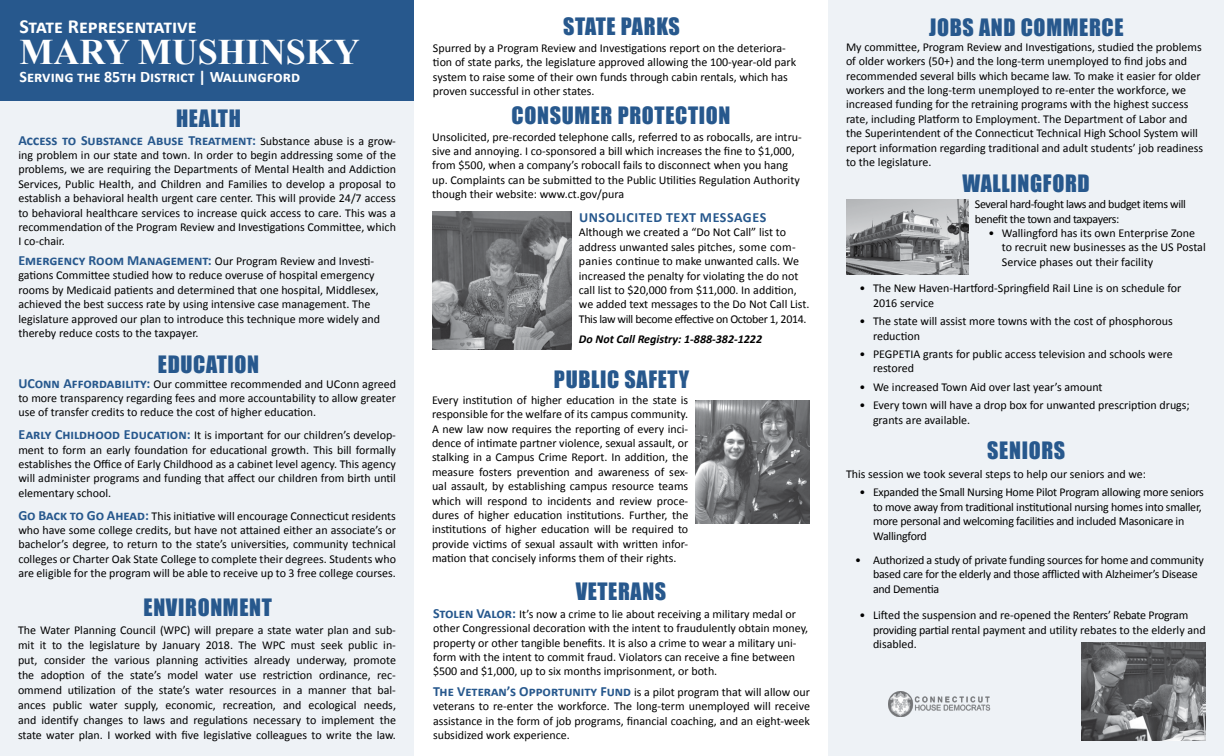
<style>
.page{position:relative;width:1224px;height:756px;background:#fff}
.page>*{position:absolute;margin:0;border:0;box-sizing:border-box;transform-origin:0 0}
.t1{font:700 36px "Times New Roman";color:#fff}
.t2{font:22px "Impact";letter-spacing:.03em;color:#27588d}
.t3{font:700 20px "Calibri";color:#fff}
.t4{font:700 16px "Calibri";color:#fff}
.t5{font:700 14px "Calibri";color:#27588d}
.t6{font:700 14px "Calibri";letter-spacing:.04em;color:#27588d}
.t7{font:12px/14.4px "Calibri";color:#000}
.t8{font:12px/14.4px "Calibri";letter-spacing:-.02em;color:#000}
.t9{font:12px/14.4px "Calibri";letter-spacing:-.03em;color:#000}
.t10{font:italic 700 12px "Calibri";color:#000}
.s1{font-weight:400;font-size:12px;color:#000}
.s2{font-weight:700;font-size:14px;color:#27588d}
</style>
<div class="page">
<div style="left:0;top:0;width:414px;height:756px;background:#eef2f6"></div>
<div style="left:828px;top:0;width:396px;height:756px;background:#eef2f6"></div>
<div style="left:0;top:0;width:414px;height:101px;background:#27588d"></div>
<img style="left:432px;top:212px;width:139px;height:137px">
<img style="left:1081px;top:643px;width:125px;height:97px">
<img style="left:846px;top:199px;width:123px;height:75px">
<img style="left:696px;top:401px;width:114px;height:123px">
<img style="left:888px;top:692px;width:103px;height:25px">
<h3 class="t3" style="left:19px;top:14px;width:179px">State Representative</h3>
<h3 class="t4" style="left:19px;top:67px;width:282px">Serving the 85th District | Wallingford</h3>
<h1 class="t1" style="left:19px;top:27px;width:342px">MARY MUSHINSKY</h1>
<h2 class="t2" style="left:176px;top:101px;width:66px">HEALTH</h2>
<p class="t5" style="left:18px;top:131px;width:379px">Access to Substance Abuse Treatment: <span class="s1">Substance abuse is a grow-</span></p>
<p class="t7" style="left:18px;top:148px;width:379px;text-align:justify">ing problem in our state and town. In order to begin addressing some of the problems, we are requiring the Departments of Mental Health and Addiction Services, Public Health, and Children and Families to develop a proposal to establish a behavioral health urgent care center. This will provide 24/7 access to behavioral healthcare services to increase quick access to care. This was a recommendation of the Program Review and Investigations Committee, which I co-chair.</p>
<p class="t7" style="left:18px;top:254px;width:363px"><span class="s2">Emergency Room Management:</span> Our Program Review and Investi&shy;gations Committee studied how to reduce overuse of hospital emergency rooms by Medicaid patients and determined that one hospital, Middlesex, achieved the best success rate by using intensive case management. The legislature approved our plan to introduce this technique more widely and thereby reduce costs to the taxpayer.</p>
<h2 class="t2" style="left:158px;top:347px;width:103px">EDUCATION</h2>
<p class="t7" style="left:18px;top:376px;width:379px;text-align:justify"><span class="s2">UConn Affordability:</span> Our committee recommended and UConn agreed to more transparency regarding fees and more accountability to allow greater use of transfer credits to reduce the cost of higher education.</p>
<p class="t7" style="left:18px;top:428px;width:379px;text-align:justify"><span class="s2">Early Childhood Education:</span> It is important for our children’s develop&shy;ment to form an early foundation for educational growth. This bill formally establishes the Office of Early Childhood as a cabinet level agency. This agency will administer programs and funding that affect our children from birth until elementary school.</p>
<p class="t7" style="left:18px;top:508px;width:379px;text-align:justify"><span class="s2">Go Back to Go Ahead:</span> This initiative will encourage Connecticut residents who have some college credits, but have not attained either an associate’s or bachelor’s degree, to return to the state’s universities, community technical colleges or Charter Oak State College to complete their degrees. Students who are eligible for the program will be able to receive up to 3 free college courses.</p>
<h2 class="t2" style="left:144px;top:590px;width:130px">ENVIRONMENT</h2>
<p class="t7" style="left:18px;top:622px;width:380px;line-height:15px;text-align:justify">The Water Planning Council (WPC) will prepare a state water plan and sub&shy;mit it to the legislature by January 2018. The WPC must seek public in&shy;put, consider the various planning activities already underway, promote the adoption of the state’s model water use restriction ordinance, rec&shy;ommend utilization of the state’s water resources in a manner that bal&shy;ances public water supply, economic, recreation, and ecological needs, and identify changes to laws and regulations necessary to implement the state water plan. I worked with five legislative colleagues to write the law.</p>
<h2 class="t2" style="left:563px;top:10px;width:118px">STATE PARKS</h2>
<p class="t7" style="left:433px;top:41px;width:365px">Spurred by a Program Review and Investigations report on the deteriora&shy;tion of state parks, the legislature approved allowing the 100-year-old park system to raise some of their own funds through cabin rentals, which has proven successful in other states.</p>
<p class="t7" style="left:846px;top:40px;width:359px">My committee, Program Review and Investigations, studied the problems of older workers (50+) and the long-term unemployed to find jobs and recommended several bills which became law. To make it easier for older workers and the long-term unemployed to re-enter the workforce, we increased funding for the retraining programs with the highest success rate, including Platform to Employment. The Department of Labor and the Superintendent of the Connecticut Technical High School System will report information regarding traditional and adult students’ job readiness to the legislature.</p>
<p class="t9" style="left:975px;top:197px;width:213px">Several hard-fought laws and budget items will benefit the town and taxpayers:</p>
<p class="t7" style="left:1002px;top:226px;width:205px;text-indent:-14px">• Wallingford has its own Enterprise Zone to recruit new businesses as the US Postal<br>Service phases out their facility</p>
<h2 class="t2" style="left:929px;top:10px;width:196px">JOBS AND COMMERCE</h2>
<h2 class="t2" style="left:512px;top:99px;width:220px">CONSUMER PROTECTION</h2>
<p class="t7" style="left:432px;top:130px;width:371px">Unsolicited, pre-recorded telephone calls, referred to as robocalls, are intru&shy;sive and annoying. I co-sponsored a bill which increases the fine to $1,000, from $500, when a company’s robocall fails to disconnect when you hang up. Complaints can be submitted to the Public Utilities Regulation Authority though their website: www.ct.gov/pura</p>
<h2 class="t2" style="left:962px;top:166px;width:129px">WALLINGFORD</h2>
<p class="t6" style="left:579px;top:208px;width:189px">UNSOLICITED TEXT MESSAGES</p>
<p class="t7" style="left:579px;top:225px;width:232px">Although we created a “Do Not Call” list to address unwanted sales pitches, some com&shy;panies continue to make unwanted calls. We increased the penalty for violating the do not call list to $20,000 from $11,000. In addition, we added text messages to the Do Not Call List.<br>This law will become effective on October 1, 2014.</p>
<p class="t10" style="left:579px;top:332px;width:185px">Do Not Call Registry: 1-888-382-1222</p>
<p class="t7" style="left:873px;top:281px;width:310px;text-indent:-14px">• The New Haven-Hartford-Springfield Rail Line is on schedule for<br>2016 service</p>
<p class="t7" style="left:873px;top:314px;width:301px;text-indent:-14px">• The state will assist more towns with the cost of phosphorous reduction</p>
<p class="t7" style="left:873px;top:347px;width:301px;text-indent:-14px">• PEGPETIA grants for public access television and schools were restored</p>
<p class="t7" style="left:860px;top:380px;width:245px">• We increased Town Aid over last year’s amount</p>
<p class="t7" style="left:873px;top:398px;width:318px;text-indent:-14px">• Every town will have a drop box for unwanted prescription drugs; grants are available.</p>
<h2 class="t2" style="left:554px;top:362px;width:137px">PUBLIC SAFETY</h2>
<p class="t7" style="left:432px;top:393px;width:258px;text-align:justify">Every institution of higher education in the state is responsible for the welfare of its campus community.<br>A new law now requires the reporting of every inci&shy;dence of intimate partner violence, sexual assault, or stalking in a Campus Crime Report. In addition, the measure fosters prevention and awareness of sex&shy;ual assault, by establishing campus resource teams which will respond to incidents and review proce&shy;dures of higher education institutions. Further, the institutions of higher education will be required to provide victims of sexual assault with written infor&shy;mation that concisely informs them of their rights.</p>
<h2 class="t2" style="left:987px;top:433px;width:79px">SENIORS</h2>
<p class="t7" style="left:846px;top:467px;width:302px">This session we took several steps to help our seniors and we:</p>
<p class="t8" style="left:873px;top:485px;width:332px;text-indent:-14px">• Expanded the Small Nursing Home Pilot Program allowing more seniors to move away from traditional institutional nursing homes into smaller, more personal and welcoming facilities and included Masonicare in Wallingford</p>
<p class="t8" style="left:873px;top:553px;width:332px;text-indent:-18px">• Authorized a study of private funding sources for home and community based care for the elderly and those afflicted with Alzheimer’s Disease and Dementia</p>
<p class="t7" style="left:873px;top:608px;width:334px;text-indent:-14px">• Lifted the suspension and re-opened the Renters’ Rebate Program providing partial rental payment and utility rebates to the elderly and disabled.</p>
<h2 class="t2" style="left:576px;top:574px;width:92px">VETERANS</h2>
<p class="t7" style="left:433px;top:607px;width:377px"><span class="s2">Stolen Valor:</span> It’s now a crime to lie about receiving a military medal or other Congressional decoration with the intent to fraudulently obtain money, property or other tangible benefits. It is also a crime to wear a military uni&shy;form with the intent to commit fraud. Violators can receive a fine between $500 and $1,000, up to six months imprisonment, or both.</p>
<p class="t7" style="left:433px;top:685px;width:378px;text-align:justify"><span class="s2">The Veteran’s Opportunity Fund</span> is a pilot program that will allow our veterans to re-enter the workforce. The long-term unemployed will receive assistance in the form of job programs, financial coaching, and an eight-week subsidized work experience.</p>
</div>
